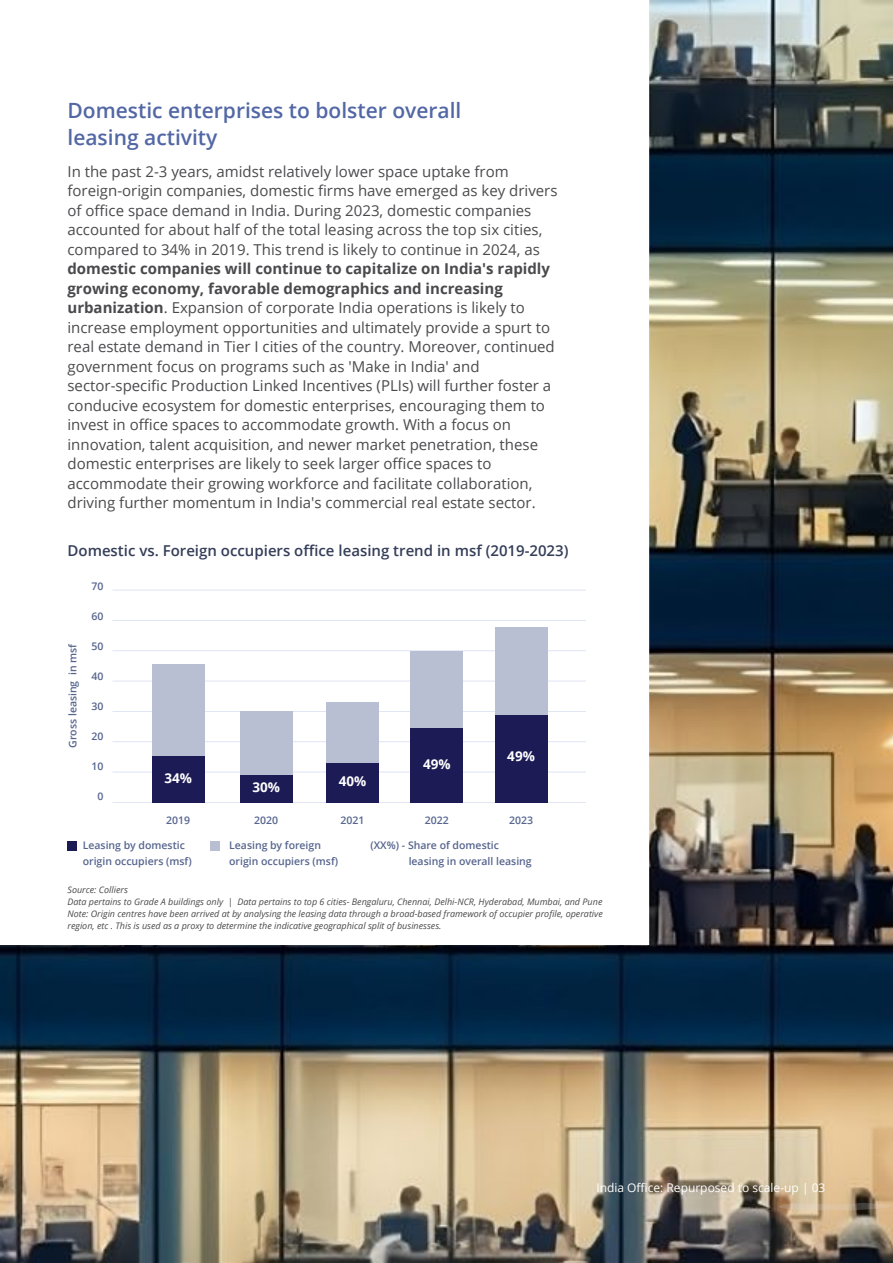
<style>
.page{position:relative;width:893px;height:1263px;background:#fff}
.page>*{position:absolute;margin:0;border:0;box-sizing:border-box;transform-origin:0 0}
.t1{font:600 21px/27px "Open Sans";color:#5267a5}
.t2{font:15px/19.5px "Open Sans";color:#4a4a4d}
.t3{font:600 15px "Open Sans";color:#353e59}
.t4{font:700 13.5px "Open Sans";color:#fff}
.t5{font:12px "Open Sans";color:#fff}
.t6{font:600 10.5px/16.5px "Open Sans";color:#56658e}
.t7{font:italic 9px/12px "Open Sans";color:#4a4a4d}
.s1{font-weight:700}
</style>
<div class="page">
<img style="left:0;top:0;width:893px;height:1263px">
<hr style="left:113px;top:802px;width:473px;height:1px;background:#acbadf">
<hr style="left:113px;top:772px;width:473px;height:1px;background:#acbadf">
<hr style="left:113px;top:741px;width:473px;height:1px;background:#acbadf">
<hr style="left:113px;top:711px;width:473px;height:1px;background:#acbadf">
<hr style="left:113px;top:681px;width:473px;height:1px;background:#acbadf">
<hr style="left:113px;top:650px;width:473px;height:1px;background:#acbadf">
<hr style="left:113px;top:620px;width:473px;height:1px;background:#acbadf">
<hr style="left:113px;top:590px;width:473px;height:1px;background:#acbadf">
<div style="left:152px;top:664px;width:53px;height:138px;background:#b8bfd3"></div>
<div style="left:152px;top:756px;width:53px;height:46px;background:#1d1b55"></div>
<div style="left:240px;top:711px;width:53px;height:91px;background:#b8bfd3"></div>
<div style="left:240px;top:775px;width:53px;height:27px;background:#1d1b55"></div>
<div style="left:326px;top:702px;width:53px;height:100px;background:#b8bfd3"></div>
<div style="left:326px;top:763px;width:53px;height:39px;background:#1d1b55"></div>
<div style="left:410px;top:651px;width:53px;height:151px;background:#b8bfd3"></div>
<div style="left:410px;top:728px;width:53px;height:74px;background:#1d1b55"></div>
<div style="left:495px;top:627px;width:52px;height:175px;background:#b8bfd3"></div>
<div style="left:495px;top:715px;width:52px;height:87px;background:#1d1b55"></div>
<svg style="left:779px;top:1203px;width:112px;height:7px"></svg>
<div style="left:68px;top:841px;width:9px;height:9px;background:#1d1b55"></div>
<div style="left:210px;top:841px;width:9px;height:9px;background:#b8bfd3"></div>
<h1 class="t1" style="left:67px;top:96px;width:395px">Domestic enterprises to bolster overall leasing activity</h1>
<p class="t2" style="left:67px;top:161px;width:492px">In the past 2-3 years, amidst relatively lower space uptake from foreign-origin companies, domestic firms have emerged as key drivers of office space demand in India. During 2023, domestic companies accounted for about half of the total leasing across the top six cities, compared to 34% in 2019. This trend is likely to continue in 2024, as</p>
<p class="t2" style="left:67px;top:259px;width:489px"><span class="s1">domestic companies will continue to capitalize on India's rapidly growing economy, favorable demographics and increasing urbanization</span>. Expansion of corporate India operations is likely to increase employment opportunities and ultimately provide a spurt to real estate demand in Tier I cities of the country. Moreover, continued government focus on programs such as 'Make in India' and sector-specific Production Linked Incentives (PLIs) will further foster a conducive ecosystem for domestic enterprises, encouraging them to invest in office spaces to accommodate growth. With a focus on innovation, talent acquisition, and newer market penetration, these domestic enterprises are likely to seek larger office spaces to accommodate their growing workforce and facilitate collaboration, driving further momentum in India's commercial real estate sector.</p>
<p class="t3" style="left:68px;top:540px;width:503px">Domestic vs. Foreign occupiers office leasing trend in msf (2019-2023)</p>
<p class="t6" style="left:64px;top:748px;width:106px;rotate:-90deg">Gross leasing in msf</p>
<p class="t6" style="left:92px;top:578px;width:13px">70</p>
<p class="t6" style="left:92px;top:608px;width:13px">60</p>
<p class="t6" style="left:92px;top:638px;width:13px">50</p>
<p class="t6" style="left:92px;top:668px;width:13px">40</p>
<p class="t6" style="left:92px;top:698px;width:13px">30</p>
<p class="t6" style="left:92px;top:728px;width:13px">20</p>
<p class="t6" style="left:92px;top:758px;width:13px">10</p>
<p class="t6" style="left:98px;top:788px;width:7px">0</p>
<p class="t4" style="left:164px;top:769px;width:29px">34%</p>
<p class="t4" style="left:252px;top:778px;width:29px">30%</p>
<p class="t4" style="left:339px;top:771px;width:29px">40%</p>
<p class="t4" style="left:423px;top:755px;width:29px">49%</p>
<p class="t4" style="left:507px;top:746px;width:29px">49%</p>
<p class="t6" style="left:166px;top:812px;width:25px">2019</p>
<p class="t6" style="left:254px;top:812px;width:25px">2020</p>
<p class="t6" style="left:341px;top:812px;width:25px">2021</p>
<p class="t6" style="left:425px;top:812px;width:25px">2022</p>
<p class="t6" style="left:509px;top:812px;width:25px">2023</p>
<p class="t6" style="left:229px;top:837px;width:111px">Leasing by foreign origin occupiers (msf)</p>
<p class="t6" style="left:409px;top:837px;width:125px;text-indent:-38px">(XX%) - Share of domestic leasing in overall leasing</p>
<p class="t6" style="left:83px;top:837px;width:111px">Leasing by domestic origin occupiers (msf)</p>
<p class="t7" style="left:67px;top:883px;width:537px">Source: Colliers<br>Data pertains to Grade A buildings only | Data pertains to top 6 cities- Bengaluru, Chennai, Delhi-NCR, Hyderabad, Mumbai, and Pune Note: Origin centres have been arrived at by analysing the leasing data through a broad-based framework of occupier profile, operative region, etc . This is used as a proxy to determine the indicative geographical split of businesses.</p>
<p class="t5" style="left:596px;top:1180px;width:231px">India Office: Repurposed to scale-up | 03</p>
</div>
